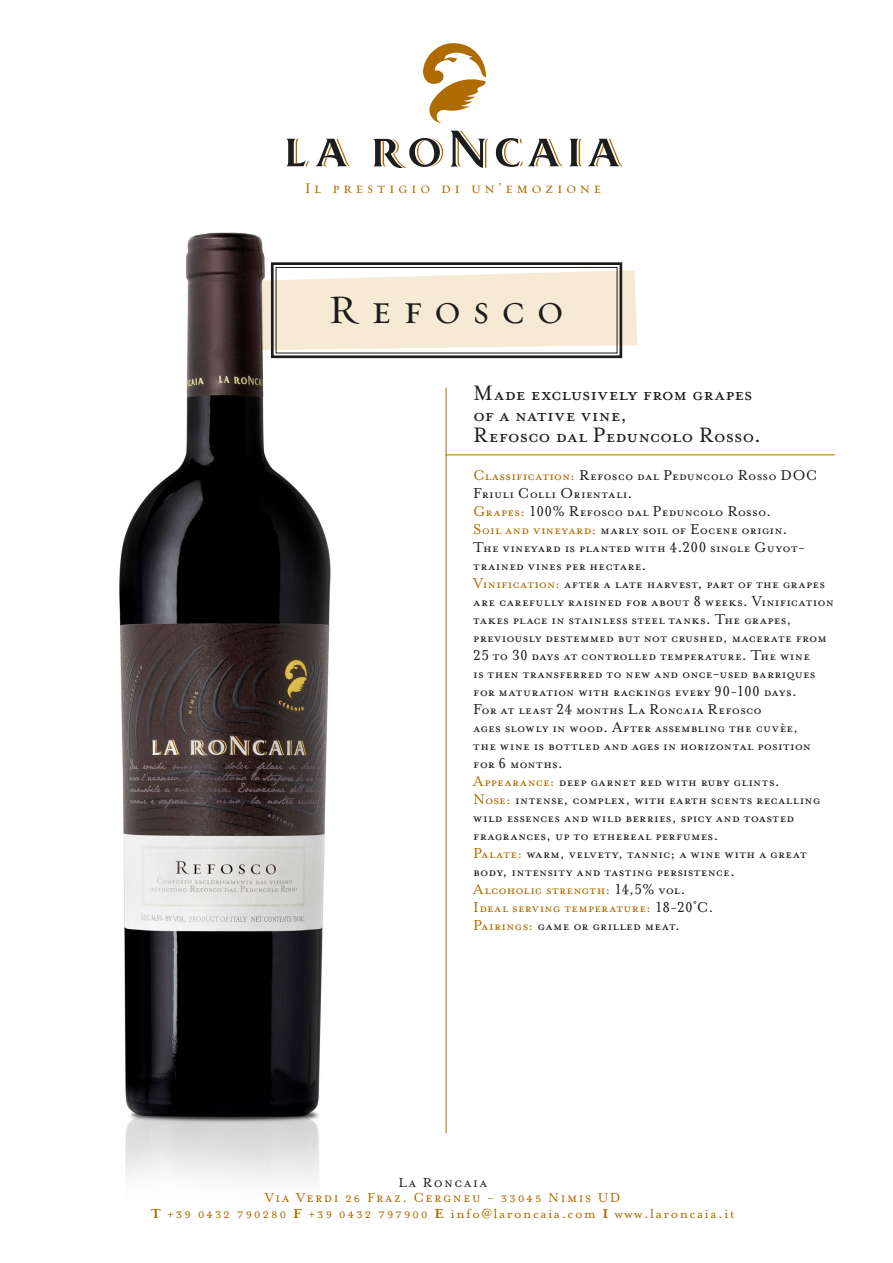
<style>
.page{position:relative;width:893px;height:1263px;background:#fff}
.page>*{position:absolute;margin:0;border:0;box-sizing:border-box;transform-origin:0 0}
.t1{font:40.5px "Requiem Text HTF Small Caps";letter-spacing:.3em;color:#1d1d1b}
.t2{font:24px "Mrs Eaves Petite Caps";color:#1d1d1b}
.t3{font:16.5px/18px "Mrs Eaves Petite Caps";letter-spacing:.01em;color:#1d1d1b}
.t4{font:16.5px "Mrs Eaves Petite Caps";letter-spacing:.01em;color:#ae6b00}
.t5{font:15px "Mrs Eaves Roman";letter-spacing:.1em;color:#ae6b00}
.t6{font:15px "Mrs Eaves Small Caps";letter-spacing:.1em;color:#ae6b00}
.t7{font:15px "Requiem Text HTF Small Caps";letter-spacing:.25em;color:#ae6b00}
.t8{font:15px "Mrs Eaves Small Caps";letter-spacing:.1em;color:#1d1d1b}
.s1{color:#ae6b00}
.s2{color:#1d1d1b}
.s3{font-family:"Mrs Eaves";font-weight:700}
.s4{font-family:"Mrs Eaves Small Caps"}
</style>
<div class="page">
<div style="left:271px;top:262px;width:351px;height:96px;border:3px solid #1d1d1b"></div>
<svg style="left:411px;top:266px;width:226px;height:88px;background:#efe5d3"></svg>
<svg style="left:423px;top:43px;width:63px;height:80px"></svg>
<svg style="left:450px;top:131px;width:38px;height:37px"></svg>
<svg style="left:373px;top:138px;width:70px;height:30px"></svg>
<svg style="left:286px;top:139px;width:23px;height:27px"></svg>
<svg style="left:316px;top:139px;width:34px;height:27px"></svg>
<svg style="left:569px;top:139px;width:13px;height:27px"></svg>
<svg style="left:496px;top:138px;width:67px;height:29px"></svg>
<svg style="left:588px;top:139px;width:35px;height:27px"></svg>
<img style="left:119px;top:232px;width:292px;height:949px">
<hr style="left:446px;top:387px;width:1px;height:746px;background:#ae6b00">
<hr style="left:446px;top:455px;width:389px;height:1px;background:#ae6b00">
<p class="t7" style="left:304px;top:179px;width:298px">Il prestigio di un’emozione</p>
<p class="t1" style="left:328px;top:286px;width:237px">Refosco</p>
<p class="t2" style="left:473px;top:381px;width:281px">Made exclusively from grapes</p>
<p class="t2" style="left:473px;top:402px;width:156px">of a native vine,</p>
<p class="t2" style="left:473px;top:423px;width:290px">Refosco dal Peduncolo Rosso.</p>
<p class="t3" style="left:473px;top:466px;width:346px"><span class="s1">Classification:</span> Refosco dal Peduncolo Rosso DOC<br>Friuli Colli Orientali.</p>
<p class="t3" style="left:473px;top:502px;width:300px"><span class="s1">Grapes:</span> 100% Refosco dal Peduncolo Rosso.</p>
<p class="t3" style="left:473px;top:520px;width:316px"><span class="s1">Soil and vineyard:</span> marly soil of Eocene origin.</p>
<p class="t3" style="left:473px;top:538px;width:333px">The vineyard is planted with 4.200 single Guyot&shy;trained vines per hectare.</p>
<p class="t3" style="left:473px;top:574px;width:362px"><span class="s1">Vinification:</span> after a late harvest, part of the grapes are carefully raisined for about 8 weeks. Vinification takes place in stainless steel tanks. The grapes, previously destemmed but not crushed, macerate from 25 to 30 days at controlled temperature. The wine</p>
<p class="t3" style="left:473px;top:664px;width:344px">is then transferred to new and once-used barriques for maturation with rackings every 90-100 days.</p>
<p class="t3" style="left:473px;top:700px;width:339px">For at least 24 months La Roncaia Refosco<br>ages slowly in wood. After assembling the cuvèe, the wine is bottled and ages in horizontal position for 6 months.</p>
<p class="t3" style="left:473px;top:772px;width:308px"><span class="s1">Appearance:</span> deep garnet red with ruby glints.</p>
<p class="t3" style="left:473px;top:790px;width:349px"><span class="s1">Nose:</span> intense, complex, with earth scents recalling wild essences and wild berries, spicy and toasted fragrances, up to ethereal perfumes.</p>
<p class="t3" style="left:473px;top:844px;width:335px"><span class="s1">Palate:</span> warm, velvety, tannic; a wine with a great body, intensity and tasting persistence.</p>
<p class="t4" style="left:473px;top:880px;width:214px">Alcoholic strength: <span class="s2">14,5% vol.</span></p>
<p class="t4" style="left:473px;top:898px;width:242px">Ideal serving temperature: <span class="s2">18-20˚C.</span></p>
<p class="t3" style="left:473px;top:916px;width:208px"><span class="s1">Pairings:</span> game or grilled meat.</p>
<p class="t8" style="left:398px;top:1175px;width:90px">La Roncaia</p>
<p class="t6" style="left:265px;top:1190px;width:357px">Via Verdi 26 Fraz. Cergneu - 33045 Nimis UD</p>
<p class="t5" style="left:151px;top:1205px;width:585px"><span class="s3">T</span> <span class="s4">+39 0432 790280</span> <span class="s3">F</span> <span class="s4">+39 0432 797900</span> <span class="s3">E</span> info@laroncaia.com <span class="s3">I</span> www.laroncaia.it</p>
</div>
